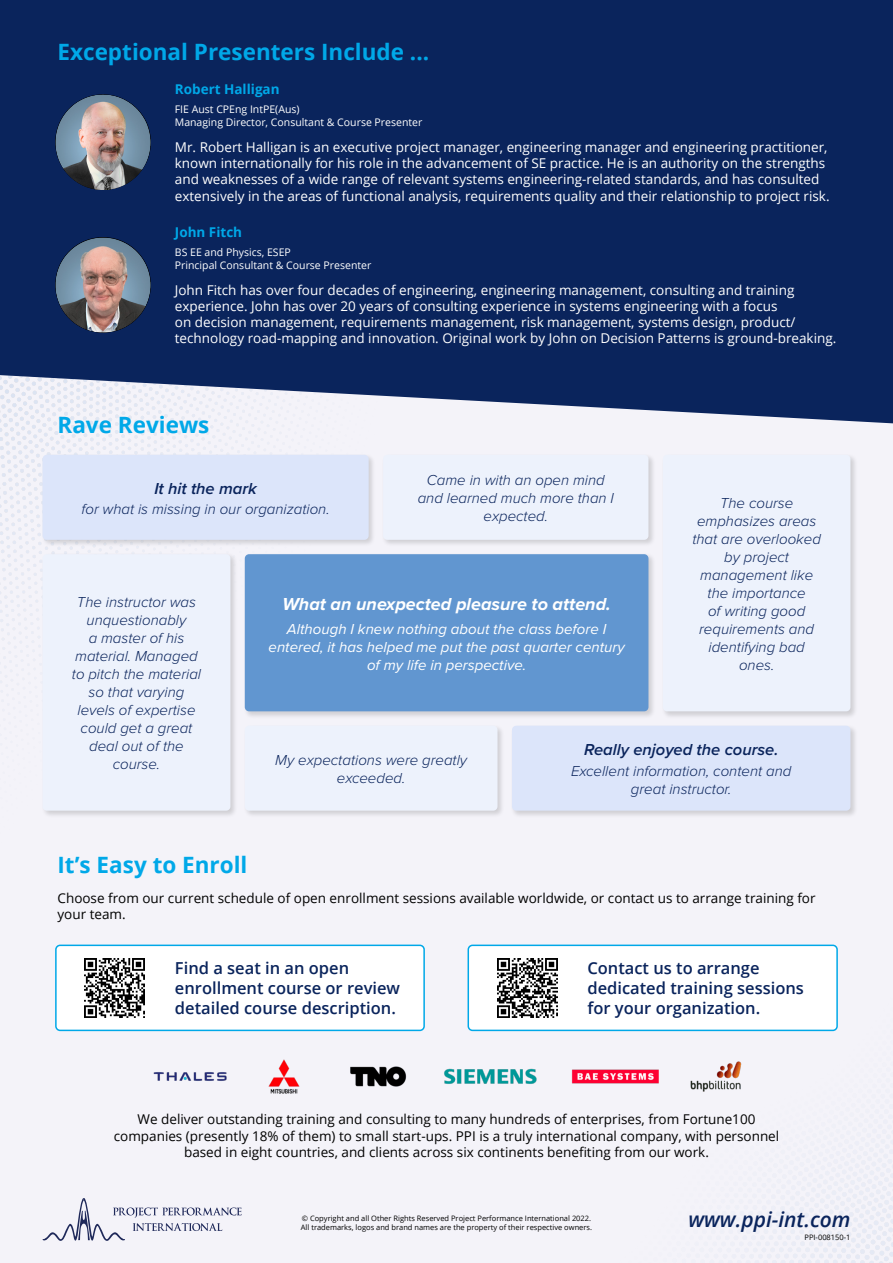
<style>
.page{position:relative;width:893px;height:1263px;background:#f4f3f9}
.page>*{position:absolute;margin:0;border:0;box-sizing:border-box;transform-origin:0 0}
.t1{font:700 22.5px "Open Sans";color:#00a8e8}
.t2{font:italic 600 21px "Open Sans";color:#0a245c}
.t3{font:italic 700 18px "Proxima Nova";color:#fff}
.t4{font:600 16.5px/19.8px "Open Sans";color:#0a245c}
.t5{font:italic 600 16.5px "Proxima Nova";color:#0a245c}
.t6{font:italic 300 15px/18px "Proxima Nova";color:#0a245c;text-align:center}
.t7{font:italic 15px/18px "Proxima Nova";color:#fff;text-align:center}
.t8{font:13.5px/16.2px "Open Sans";color:#fff}
.t9{font:13.5px/16.2px "Open Sans";color:#000}
.t10{font:700 13.5px "Open Sans";color:#00a8e8}
.t11{font:10.5px/12.6px "Open Sans";color:#fff}
.t12{font:7.5px/9px "Open Sans";color:#000}
</style>
<div class="page">
<img style="left:107px;top:948px;width:786px;height:315px">
<img style="left:0;top:423px;width:893px;height:235px">
<div style="left:0;top:0;width:893px;height:423px;background:#0a245c"></div>
<img style="left:55px;top:94px;width:96px;height:96px;border-radius:48px">
<img style="left:55px;top:237px;width:96px;height:96px;border-radius:48px">
<div style="left:56px;top:945px;width:368px;height:85px;background:#fff;border-radius:4px"></div>
<div style="left:55px;top:944px;width:370px;height:87px;border:2px solid #00a8e8;border-radius:4px"></div>
<div style="left:468px;top:945px;width:369px;height:85px;background:#fff;border-radius:4px"></div>
<div style="left:468px;top:944px;width:370px;height:87px;border:2px solid #00a8e8;border-radius:4px"></div>
<img style="left:144px;top:1056px;width:604px;height:41px">
<div style="left:41px;top:453px;width:335px;height:95px;background:#000;opacity:.15"></div>
<div style="left:43px;top:455px;width:326px;height:85px;background:#dce5fa;border-radius:4px"></div>
<div style="left:381px;top:453px;width:275px;height:95px;background:#000;opacity:.15"></div>
<div style="left:383px;top:455px;width:265px;height:85px;background:#edf2fc;border-radius:4px"></div>
<div style="left:41px;top:552px;width:197px;height:266px;background:#000;opacity:.15"></div>
<div style="left:43px;top:554px;width:187px;height:257px;background:#edf2fc;border-radius:4px"></div>
<div style="left:243px;top:724px;width:262px;height:94px;background:#000;opacity:.15"></div>
<div style="left:245px;top:726px;width:252px;height:85px;background:#edf2fc;border-radius:4px"></div>
<div style="left:510px;top:724px;width:348px;height:94px;background:#000;opacity:.15"></div>
<div style="left:512px;top:726px;width:338px;height:85px;background:#dce5fa;border-radius:4px"></div>
<div style="left:243px;top:552px;width:413px;height:167px;background:#000;opacity:.15"></div>
<div style="left:245px;top:554px;width:403px;height:157px;background:#6196d0;border-radius:4px"></div>
<div style="left:661px;top:453px;width:197px;height:266px;background:#000;opacity:.15"></div>
<div style="left:663px;top:455px;width:187px;height:256px;background:#edf2fc;border-radius:4px"></div>
<svg style="left:43px;top:1198px;width:199px;height:42px"></svg>
<img style="left:85px;top:958px;width:59px;height:60px">
<img style="left:497px;top:958px;width:60px;height:60px">
<h1 class="t1" style="left:58px;top:36px;width:373px">Exceptional Presenters Include ...</h1>
<p class="t10" style="left:175px;top:80px;width:106px">Robert Halligan</p>
<p class="t11" style="left:175px;top:103px;width:249px">FIE Aust CPEng IntPE(Aus)<br>Managing Director, Consultant &amp; Course Presenter</p>
<p class="t8" style="left:175px;top:139px;width:656px">Mr. Robert Halligan is an executive project manager, engineering manager and engineering practitioner, known internationally for his role in the advancement of SE practice. He is an authority on the strengths and weaknesses of a wide range of relevant systems engineering-related standards, and has consulted extensively in the areas of functional analysis, requirements quality and their relationship to project risk.</p>
<p class="t10" style="left:175px;top:222px;width:69px">John Fitch</p>
<p class="t11" style="left:175px;top:246px;width:198px">BS EE and Physics, ESEP<br>Principal Consultant &amp; Course Presenter</p>
<p class="t8" style="left:175px;top:281px;width:663px">John Fitch has over four decades of engineering, engineering management, consulting and training experience. John has over 20 years of consulting experience in systems engineering with a focus<br>on decision management, requirements management, risk management, systems design, product/ technology road-mapping and innovation. Original work by John on Decision Patterns is ground-breaking.</p>
<h1 class="t1" style="left:58px;top:409px;width:153px">Rave Reviews</h1>
<p class="t6" style="left:418px;top:471px;width:198px">Came in with an open mind and learned much more than I expected.</p>
<p class="t5" style="left:154px;top:476px;width:104px">It hit the mark</p>
<p class="t6" style="left:692px;top:494px;width:130px">The course emphasizes areas that are overlooked by project management like the importance<br>of writing good requirements and identifying bad ones.</p>
<p class="t6" style="left:81px;top:500px;width:250px">for what is missing in our organization.</p>
<p class="t6" style="left:72px;top:594px;width:131px">The instructor was unquestionably<br>a master of his material. Managed to pitch the material so that varying levels of expertise could get a great deal out of the course.</p>
<h3 class="t3" style="left:282px;top:591px;width:330px">What an unexpected pleasure to attend.</h3>
<p class="t7" style="left:269px;top:619px;width:358px">Although I knew nothing about the class before I entered, it has helped me put the past quarter century of my life in perspective.</p>
<p class="t5" style="left:584px;top:738px;width:196px">Really enjoyed the course.</p>
<p class="t6" style="left:275px;top:751px;width:193px">My expectations were greatly exceeded.</p>
<p class="t6" style="left:571px;top:762px;width:222px">Excellent information, content and great instructor.</p>
<h1 class="t1" style="left:58px;top:849px;width:191px">It’s Easy to Enroll</h1>
<p class="t9" style="left:58px;top:890px;width:759px">Choose from our current schedule of open enrollment sessions available worldwide, or contact us to arrange training for your team.</p>
<p class="t4" style="left:175px;top:958px;width:227px">Find a seat in an open enrollment course or review detailed course description.</p>
<p class="t4" style="left:587px;top:958px;width:218px">Contact us to arrange dedicated training sessions for your organization.</p>
<p class="t9" style="left:114px;top:1111px;width:667px;text-align:center">We deliver outstanding training and consulting to many hundreds of enterprises, from Fortune100 companies (presently 18% of them) to small start-ups. PPI is a truly international company, with personnel based in eight countries, and clients across six continents benefiting from our work.</p>
<p class="t12" style="left:301px;top:1213px;width:293px">© Copyright and all Other Rights Reserved Project Performance International 2022.<br>All trademarks, logos and brand names are the property of their respective owners.</p>
<h2 class="t2" style="left:688px;top:1205px;width:164px">www.ppi-int.com</h2>
<p class="t12" style="left:804px;top:1233px;width:47px">PPI-008150-1</p>
</div>
